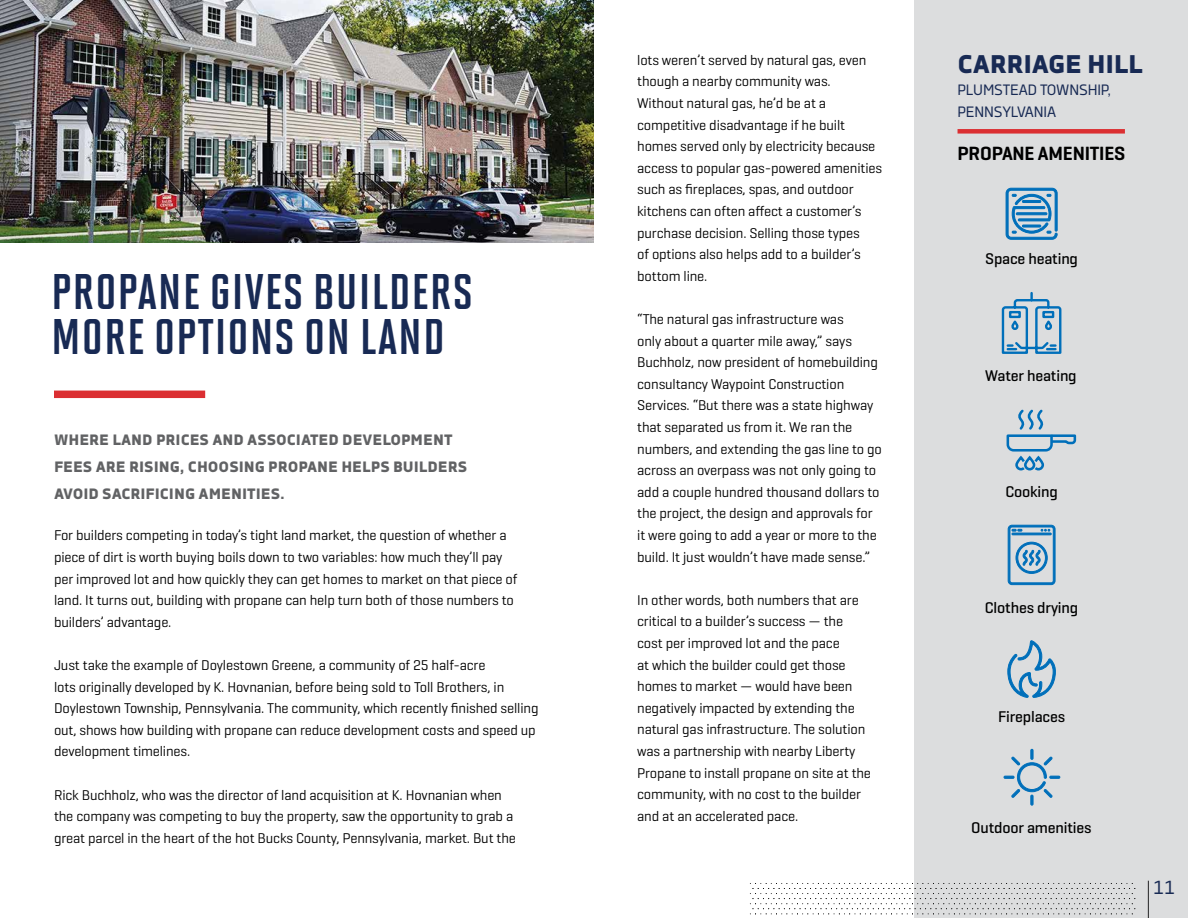
<style>
.page{position:relative;width:1188px;height:918px;background:#fff}
.page>*{position:absolute;margin:0;border:0;box-sizing:border-box;transform-origin:0 0}
.t1{font:700 49.95px/45px "Solano Gothic MVB";letter-spacing:.02em;color:#182a54}
.t2{font:800 25.5px "Decima Nova Pro";letter-spacing:-.01em;color:#182a54}
.t3{font:600 19.5px "Geogrotesque";letter-spacing:-.01em;color:#000}
.t4{font:18.9px "Decima Nova Pro";color:#182a54}
.t5{font:500 15.75px "Geogrotesque";letter-spacing:-.01em;color:#000}
.t6{font:800 15px/27px "Decima Nova Pro";color:#616264}
.t7{font:15px/21.6px "Decima Nova Pro";letter-spacing:-.01em;color:#182a54}
.t8{font:14.4px/21.6px "Geogrotesque";letter-spacing:-.01em;color:#000}
</style>
<div class="page">
<div style="left:915px;top:0;width:273px;height:918px;background:#dcddde"></div>
<hr style="left:1148px;top:881px;width:1px;height:37px;background:#222223">
<div style="left:54px;top:391px;width:151px;height:7px;background:#db2f32"></div>
<div style="left:958px;top:129px;width:167px;height:5px;background:#db2f32"></div>
<img style="left:0;top:0;width:594px;height:243px">
<svg style="left:750px;top:883px;width:385px;height:31px"></svg>
<svg style="left:1006px;top:409px;width:71px;height:62px"></svg>
<svg style="left:1007px;top:524px;width:49px;height:61px"></svg>
<svg style="left:1001px;top:292px;width:61px;height:62px"></svg>
<svg style="left:1006px;top:188px;width:52px;height:52px"></svg>
<div style="left:1016px;top:212px;width:31px;height:3px;border:1px solid #006fba"></div>
<svg style="left:1007px;top:640px;width:49px;height:58px"></svg>
<svg style="left:1004px;top:749px;width:56px;height:56px"></svg>
<p class="t1" style="left:51px;top:269px;width:423px">PROPANE GIVES BUILDERS<br>MORE OPTIONS ON LAND</p>
<p class="t6" style="left:54px;top:427px;width:415px">WHERE LAND PRICES AND ASSOCIATED DEVELOPMENT<br>FEES ARE RISING, CHOOSING PROPANE HELPS BUILDERS<br>AVOID SACRIFICING AMENITIES.</p>
<p class="t8" style="left:54px;top:524px;width:465px">For builders competing in today’s tight land market, the question of whether a piece of dirt is worth buying boils down to two variables: how much they’ll pay per improved lot and how quickly they can get homes to market on that piece of land. It turns out, building with propane can help turn both of those numbers to builders’ advantage.</p>
<p class="t8" style="left:54px;top:654px;width:486px">Just take the example of Doylestown Greene, a community of 25 half-acre<br>lots originally developed by K. Hovnanian, before being sold to Toll Brothers, in Doylestown Township, Pennsylvania. The community, which recently finished selling out, shows how building with propane can reduce development costs and speed up development timelines.</p>
<p class="t8" style="left:54px;top:783px;width:464px">Rick Buchholz, who was the director of land acquisition at K. Hovnanian when the company was competing to buy the property, saw the opportunity to grab a great parcel in the heart of the hot Bucks County, Pennsylvania, market. But the</p>
<p class="t8" style="left:637px;top:49px;width:231px">lots weren’t served by natural gas, even though a nearby community was.</p>
<p class="t8" style="left:637px;top:92px;width:246px">Without natural gas, he’d be at a competitive disadvantage if he built homes served only by electricity because access to popular gas-powered amenities such as fireplaces, spas, and outdoor kitchens can often affect a customer’s purchase decision. Selling those types<br>of options also helps add to a builder’s bottom line.</p>
<p class="t8" style="left:637px;top:308px;width:246px">“The natural gas infrastructure was<br>only about a quarter mile away,” says Buchholz, now president of homebuilding consultancy Waypoint Construction Services. “But there was a state highway that separated us from it. We ran the numbers, and extending the gas line to go across an overpass was not only going to add a couple hundred thousand dollars to the project, the design and approvals for it were going to add a year or more to the build. It just wouldn’t have made sense.”</p>
<p class="t8" style="left:637px;top:589px;width:235px">In other words, both numbers that are critical to a builder’s success — the cost per improved lot and the pace<br>at which the builder could get those homes to market — would have been negatively impacted by extending the natural gas infrastructure. The solution was a partnership with nearby Liberty Propane to install propane on site at the community, with no cost to the builder and at an accelerated pace.</p>
<p class="t2" style="left:958px;top:50px;width:187px">CARRIAGE HILL</p>
<p class="t7" style="left:958px;top:79px;width:155px">PLUMSTEAD TOWNSHIP,<br>PENNSYLVANIA</p>
<p class="t3" style="left:958px;top:141px;width:169px">PROPANE AMENITIES</p>
<p class="t5" style="left:985px;top:249px;width:94px">Space heating</p>
<p class="t5" style="left:985px;top:366px;width:93px">Water heating</p>
<p class="t5" style="left:1005px;top:482px;width:54px">Cooking</p>
<p class="t5" style="left:985px;top:598px;width:95px">Clothes drying</p>
<p class="t5" style="left:998px;top:707px;width:69px">Fireplaces</p>
<p class="t5" style="left:971px;top:818px;width:122px">Outdoor amenities</p>
<p class="t4" style="left:1153px;top:877px;width:23px">11</p>
</div>
